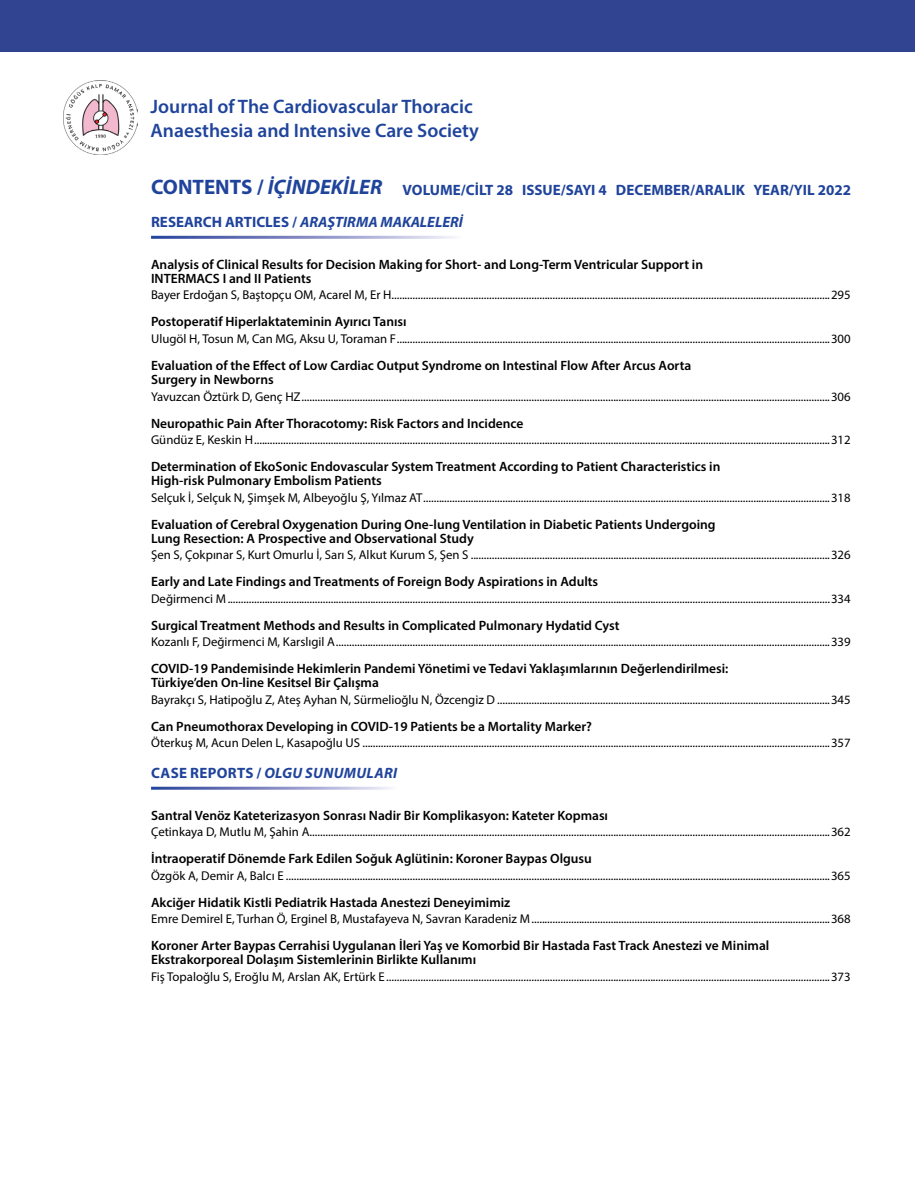
<style>
.page{position:relative;width:915px;height:1191px;background:#fff}
.page>*{position:absolute;margin:0;border:0;box-sizing:border-box;transform-origin:0 0}
.t1{font:600 19.5px/23.4px "Myriad Pro";color:#20449c}
.t2{font:700 15px "Myriad Pro";color:#20449c}
.t3{font:italic 700 15px "Myriad Pro";color:#20449c}
.t4{font:italic 700 15px "Myriad Pro";letter-spacing:.02em;color:#20449c}
.t5{font:600 13.5px/14.2px "Myriad Pro";color:#000}
.t6{font:12.75px "Myriad Pro";color:#000}
.s1{font-size:21px}
.s2{font-style:italic;font-size:21px}
.s3{font-style:normal}
</style>
<div class="page">
<img style="left:64px;top:81px;width:74px;height:74px">
<div style="left:0;top:0;width:914px;height:52px;background:#304491"></div>
<h1 class="t1" style="left:151px;top:95px;width:330px">Journal of The Cardiovascular Thoracic<br>Anaesthesia and Intensive Care Society</h1>
<p class="t2" style="left:151px;top:180px;width:701px"><span class="s1">CONTENTS /</span> <span class="s2">İÇİNDEKİLER</span> VOLUME/CİLT 28 ISSUE/SAYI 4 DECEMBER/ARALIK YEAR/YIL 2022</p>
<p class="t3" style="left:151px;top:212px;width:313px"><span class="s3">RESEARCH ARTICLES /</span> ARAŞTIRMA MAKALELERİ</p>
<p class="t5" style="left:151px;top:257px;width:553px">Analysis of Clinical Results for Decision Making for Short- and Long-Term Ventricular Support in<br>INTERMACS I and II Patients</p>
<p class="t6" style="left:151px;top:287px;width:701px">Bayer Erdoğan S, Baştopçu OM, Acarel M, Er H......................................................................................................................................................................295</p>
<p class="t5" style="left:151px;top:314px;width:257px">Postoperatif Hiperlaktateminin Ayırıcı Tanısı</p>
<p class="t6" style="left:151px;top:331px;width:701px">Ulugöl H, Tosun M, Can MG, Aksu U, Toraman F....................................................................................................................................................................300</p>
<p class="t5" style="left:151px;top:358px;width:541px">Evaluation of the Effect of Low Cardiac Output Syndrome on Intestinal Flow After Arcus Aorta<br>Surgery in Newborns</p>
<p class="t6" style="left:151px;top:388px;width:701px">Yavuzcan Öztürk D, Genç HZ........................................................................................................................................................................................................306</p>
<p class="t5" style="left:151px;top:415px;width:374px">Neuropathic Pain After Thoracotomy: Risk Factors and Incidence</p>
<p class="t6" style="left:151px;top:432px;width:700px">Gündüz E, Keskin H..........................................................................................................................................................................................................................312</p>
<p class="t5" style="left:151px;top:459px;width:570px">Determination of EkoSonic Endovascular System Treatment According to Patient Characteristics in<br>High-risk Pulmonary Embolism Patients</p>
<p class="t6" style="left:151px;top:489px;width:701px">Selçuk İ, Selçuk N, Şimşek M, Albeyoğlu Ş, Yılmaz AT..........................................................................................................................................................318</p>
<p class="t5" style="left:151px;top:516px;width:566px">Evaluation of Cerebral Oxygenation During One-lung Ventilation in Diabetic Patients Undergoing<br>Lung Resection: A Prospective and Observational Study</p>
<p class="t6" style="left:151px;top:547px;width:701px">Şen S, Çokpınar S, Kurt Omurlu İ, Sarı S, Alkut Kurum S, Şen S ........................................................................................................................................326</p>
<p class="t5" style="left:151px;top:574px;width:448px">Early and Late Findings and Treatments of Foreign Body Aspirations in Adults</p>
<p class="t6" style="left:151px;top:590px;width:701px">Değirmenci M....................................................................................................................................................................................................................................334</p>
<p class="t5" style="left:151px;top:617px;width:469px">Surgical Treatment Methods and Results in Complicated Pulmonary Hydatid Cyst</p>
<p class="t6" style="left:151px;top:634px;width:701px">Kozanlı F, Değirmenci M, Karslıgil A...........................................................................................................................................................................................339</p>
<p class="t5" style="left:151px;top:661px;width:578px">COVID-19 Pandemisinde Hekimlerin Pandemi Yönetimi ve Tedavi Yaklaşımlarının Değerlendirilmesi:<br>Türkiye’den On-line Kesitsel Bir Çalışma</p>
<p class="t6" style="left:151px;top:691px;width:701px">Bayrakçı S, Hatipoğlu Z, Ateş Ayhan N, Sürmelioğlu N, Özcengiz D ..............................................................................................................................345</p>
<p class="t5" style="left:151px;top:718px;width:442px">Can Pneumothorax Developing in COVID-19 Patients be a Mortality Marker?</p>
<p class="t6" style="left:151px;top:735px;width:701px">Öterkuş M, Acun Delen L, Kasapoğlu US .................................................................................................................................................................................357</p>
<p class="t4" style="left:151px;top:763px;width:247px"><span class="s3">CASE REPORTS /</span> OLGU SUNUMULARI</p>
<p class="t5" style="left:151px;top:807px;width:458px">Santral Venöz Kateterizasyon Sonrası Nadir Bir Komplikasyon: Kateter Kopması</p>
<p class="t6" style="left:151px;top:824px;width:700px">Çetinkaya D, Mutlu M, Şahin A.....................................................................................................................................................................................................362</p>
<p class="t5" style="left:151px;top:851px;width:442px">İntraoperatif Dönemde Fark Edilen Soğuk Aglütinin: Koroner Baypas Olgusu</p>
<p class="t6" style="left:151px;top:867px;width:701px">Özgök A, Demir A, Balcı E ..............................................................................................................................................................................................................365</p>
<p class="t5" style="left:151px;top:894px;width:360px">Akciğer Hidatik Kistli Pediatrik Hastada Anestezi Deneyimimiz</p>
<p class="t6" style="left:151px;top:910px;width:701px">Emre Demirel E, Turhan Ö, Erginel B, Mustafayeva N, Savran Karadeniz M.................................................................................................................368</p>
<p class="t5" style="left:151px;top:938px;width:619px">Koroner Arter Baypas Cerrahisi Uygulanan İleri Yaş ve Komorbid Bir Hastada Fast Track Anestezi ve Minimal<br>Ekstrakorporeal Dolaşım Sistemlerinin Birlikte Kullanımı</p>
<p class="t6" style="left:151px;top:968px;width:701px">Fiş Topaloğlu S, Eroğlu M, Arslan AK, Ertürk E........................................................................................................................................................................373</p>
</div>
